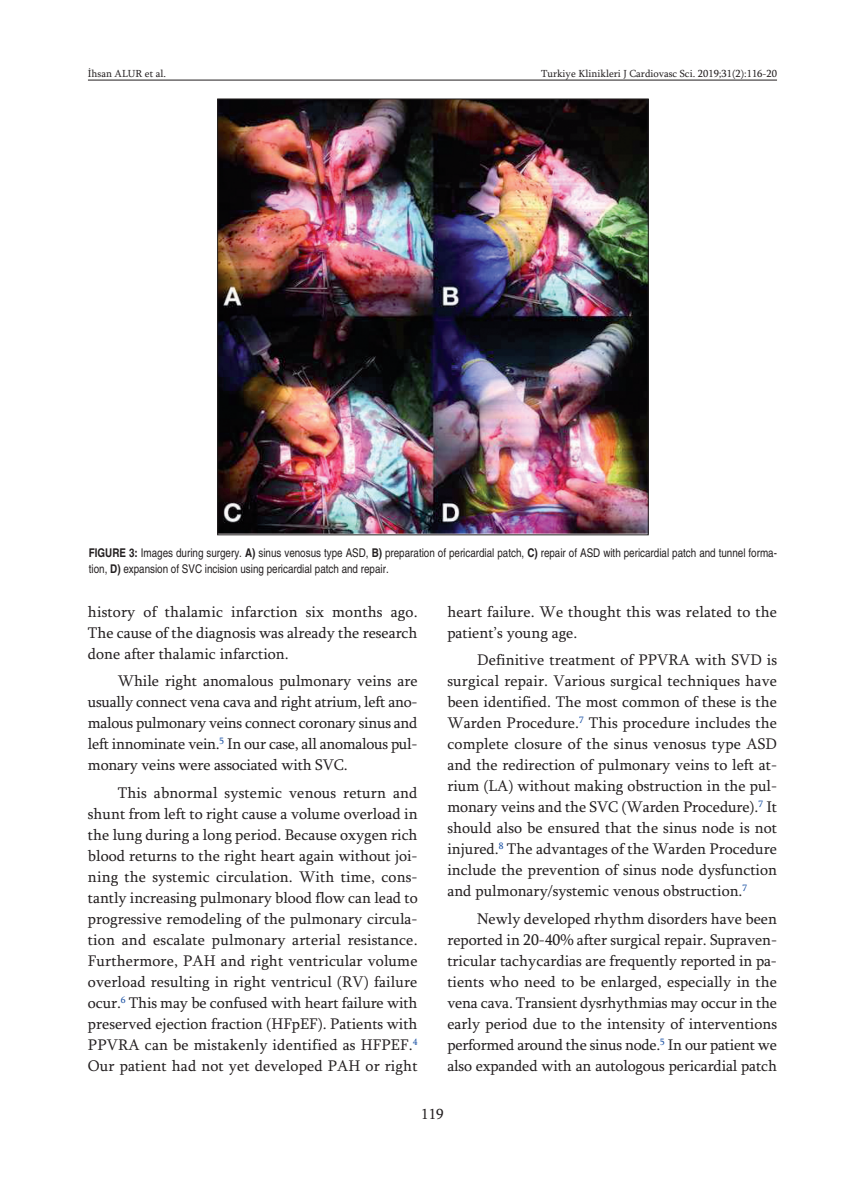
<style>
.page{position:relative;width:865px;height:1197px;background:#fff}
.page>*{position:absolute;margin:0;border:0;box-sizing:border-box;transform-origin:0 0}
.t1{font:15.75px/21px "Sylfaen";color:#231f20;text-align:justify}
.t2{font:15px "Sylfaen";color:#231f20}
.t3{font:condensed 12px/16.5px "Helvetica";color:#231f20}
.t4{font:10.5px "Sylfaen";color:#231f20}
.s1{font-weight:700}
</style>
<div class="page">
<hr style="left:88px;top:80px;width:689px;height:1px;background:#231f20">
<img style="left:219px;top:101px;width:427px;height:432px">
<p class="t4" style="left:88px;top:67px;width:80px">İhsan ALUR et al.</p>
<p class="t4" style="left:541px;top:67px;width:237px">Turkiye Klinikleri J Cardiovasc Sci. 2019;31(2):116-20</p>
<p class="t3" style="left:89px;top:544px;width:689px"><span class="s1">FIGURE 3:</span> Images during surgery. <span class="s1">A)</span> sinus venosus type ASD, <span class="s1">B)</span> preparation of pericardial patch, <span class="s1">C)</span> repair of ASD with pericardial patch and tunnel forma&shy;tion, <span class="s1">D)</span> expansion of SVC incision using pericardial patch and repair.</p>
<p class="t1" style="left:88px;top:600px;width:331px">history of thalamic infarction six months ago.<br>The cause of the diagnosis was already the research done after thalamic infarction.</p>
<p class="t1" style="left:88px;top:670px;width:331px;text-indent:30px">While right anomalous pulmonary veins are usually connect vena cava and right atrium, left ano&shy;malous pulmonary veins connect coronary sinus and left innominate vein.<sup>5</sup> In our case, all anomalous pul&shy;monary veins were associated with SVC.</p>
<p class="t1" style="left:88px;top:781px;width:331px;text-indent:30px">This abnormal systemic venous return and shunt from left to right cause a volume overload in the lung during a long period. Because oxygen rich blood returns to the right heart again without joi&shy;ning the systemic circulation. With time, cons&shy;tantly increasing pulmonary blood flow can lead to progressive remodeling of the pulmonary circula&shy;tion and escalate pulmonary arterial resistance.<br>Furthermore, PAH and right ventricular volume overload resulting in right ventricul (RV) failure ocur.<sup>6</sup> This may be confused with heart failure with preserved ejection fraction (HFpEF). Patients with PPVRA can be mistakenly identified as HFPEF.<sup>4<br></sup>Our patient had not yet developed PAH or right</p>
<p class="t1" style="left:447px;top:600px;width:331px">heart failure. We thought this was related to the patient’s young age.</p>
<p class="t1" style="left:447px;top:649px;width:331px;text-indent:30px">Definitive treatment of PPVRA with SVD is surgical repair. Various surgical techniques have been identified. The most common of these is the Warden Procedure.<sup>7</sup> This procedure includes the complete closure of the sinus venosus type ASD and the redirection of pulmonary veins to left at&shy;rium (LA) without making obstruction in the pul&shy;monary veins and the SVC (Warden Procedure).<sup>7</sup> It should also be ensured that the sinus node is not injured.<sup>8</sup> The advantages of the Warden Procedure include the prevention of sinus node dysfunction and pulmonary/systemic venous obstruction.<sup>7</sup></p>
<p class="t1" style="left:447px;top:907px;width:331px;text-indent:30px">Newly developed rhythm disorders have been reported in 20-40% after surgical repair. Supraven&shy;tricular tachycardias are frequently reported in pa&shy;tients who need to be enlarged, especially in the vena cava. Transient dysrhythmias may occur in the early period due to the intensity of interventions performed around the sinus node.<sup>5</sup> In our patient we also expanded with an autologous pericardial patch</p>
<p class="t2" style="left:421px;top:1104px;width:24px">119</p>
</div>
